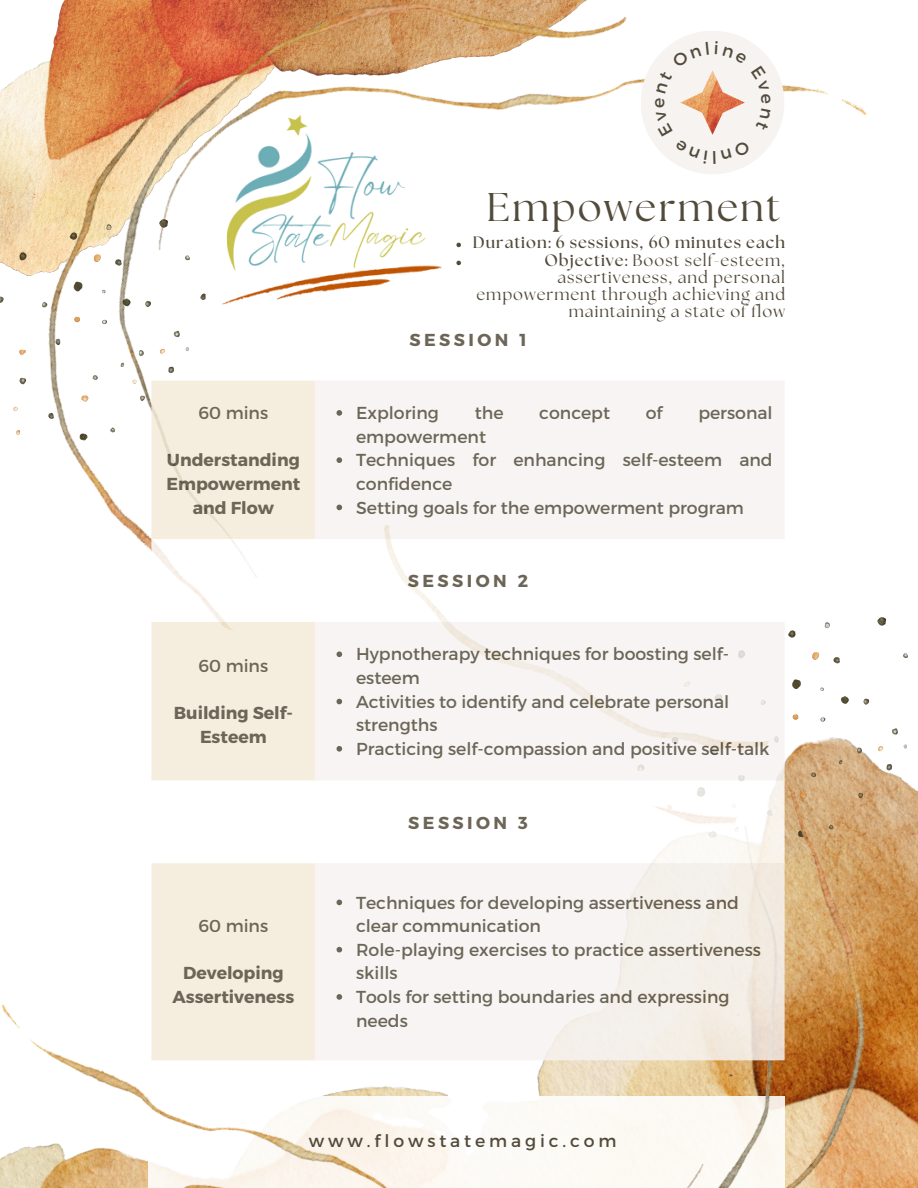
<style>
.page{position:relative;width:918px;height:1188px;background:#fff}
.page>*{position:absolute;margin:0;border:0;box-sizing:border-box;transform-origin:0 0}
.t1{font:40.05px "The Seasons";letter-spacing:.06em;color:#524a3a}
.t2{font:17.25px/23.7px "Montserrat";color:#524a3a}
.t3{font:700 17.25px/23.7px "Montserrat";color:#524a3a;text-align:center}
.t4{font:700 17.25px "Montserrat";letter-spacing:.2em;color:#524a3a}
.t5{font:17.25px "Montserrat";letter-spacing:.225em;color:#524a3a}
.t6{font:16.5px/17.1px "The Seasons";letter-spacing:.06em;color:#524a3a;text-align:right}
.s1{font-weight:700}
</style>
<div class="page">
<img style="left:0;top:0;width:867px;height:780px">
<img style="left:0;top:863px;width:506px;height:325px">
<img style="left:785px;top:617px;width:123px;height:150px">
<img style="left:508px;top:767px;width:410px;height:421px">
<svg style="left:206px;top:297px;width:579px;height:84px"></svg>
<svg style="left:152px;top:381px;width:163px;height:679px;fill:#f5eede"></svg>
<svg style="left:315px;top:381px;width:470px;height:679px;fill:#f7f4f3"></svg>
<svg style="left:337px;top:410px;width:5px;height:6px"></svg>
<svg style="left:337px;top:457px;width:5px;height:6px"></svg>
<svg style="left:337px;top:505px;width:5px;height:5px"></svg>
<svg style="left:337px;top:651px;width:5px;height:6px"></svg>
<svg style="left:337px;top:699px;width:5px;height:5px"></svg>
<svg style="left:337px;top:746px;width:5px;height:6px"></svg>
<svg style="left:337px;top:900px;width:5px;height:5px"></svg>
<svg style="left:337px;top:947px;width:5px;height:5px"></svg>
<svg style="left:337px;top:994px;width:5px;height:6px"></svg>
<img style="left:0;top:220px;width:206px;height:220px">
<div style="left:641px;top:31px;width:143px;height:143px;background:#f6f3f1;border-radius:50%"></div>
<img style="left:219px;top:112px;width:224px;height:196px">
<svg style="left:456px;top:243px;width:5px;height:4px"></svg>
<svg style="left:456px;top:261px;width:5px;height:4px"></svg>
<svg style="left:656px;top:41px;width:115px;height:123px"></svg>
<p class="t2" style="left:199px;top:400px;width:71px">60 mins</p>
<p class="t3" style="left:166px;top:447px;width:135px">Understanding<br>Empowerment and Flow</p>
<p class="t2" style="left:199px;top:653px;width:71px">60 mins</p>
<p class="t3" style="left:174px;top:700px;width:121px">Building Self-<br>Esteem</p>
<p class="t2" style="left:199px;top:913px;width:71px">60 mins</p>
<p class="t3" style="left:172px;top:961px;width:123px">Developing<br>Assertiveness</p>
<p class="t2" style="left:646px;top:108px;width:12px;rotate:-90deg">e</p>
<h1 class="t1" style="left:487px;top:189px;width:295px">Empowerment</h1>
<p class="t6" style="left:473px;top:235px;width:314px"><span class="s1">Duration: 6 sessions, 60 minutes each<br>Objective:</span> Boost self-esteem, assertiveness, and personal empowerment through achieving and maintaining a state of flow</p>
<p class="t4" style="left:410px;top:328px;width:118px">SESSION 1</p>
<p class="t2" style="left:356px;top:400px;width:84px">Exploring</p>
<p class="t2" style="left:475px;top:400px;width:30px">the</p>
<p class="t2" style="left:539px;top:400px;width:72px">concept</p>
<p class="t2" style="left:646px;top:400px;width:18px">of</p>
<p class="t2" style="left:698px;top:400px;width:76px">personal</p>
<p class="t2" style="left:356px;top:424px;width:418px">empowerment<br>Techniques for enhancing self-esteem and confidence<br>Setting goals for the empowerment program</p>
<p class="t4" style="left:408px;top:570px;width:122px">SESSION 2</p>
<p class="t2" style="left:356px;top:642px;width:415px">Hypnotherapy techniques for boosting self&shy;esteem<br>Activities to identify and celebrate personal strengths<br>Practicing self-compassion and positive self-talk</p>
<p class="t4" style="left:408px;top:811px;width:121px">SESSION 3</p>
<p class="t2" style="left:356px;top:890px;width:406px">Techniques for developing assertiveness and clear communication<br>Role-playing exercises to practice assertiveness skills<br>Tools for setting boundaries and expressing needs</p>
<p class="t5" style="left:309px;top:1130px;width:309px">www.flowstatemagic.com</p>
</div>
